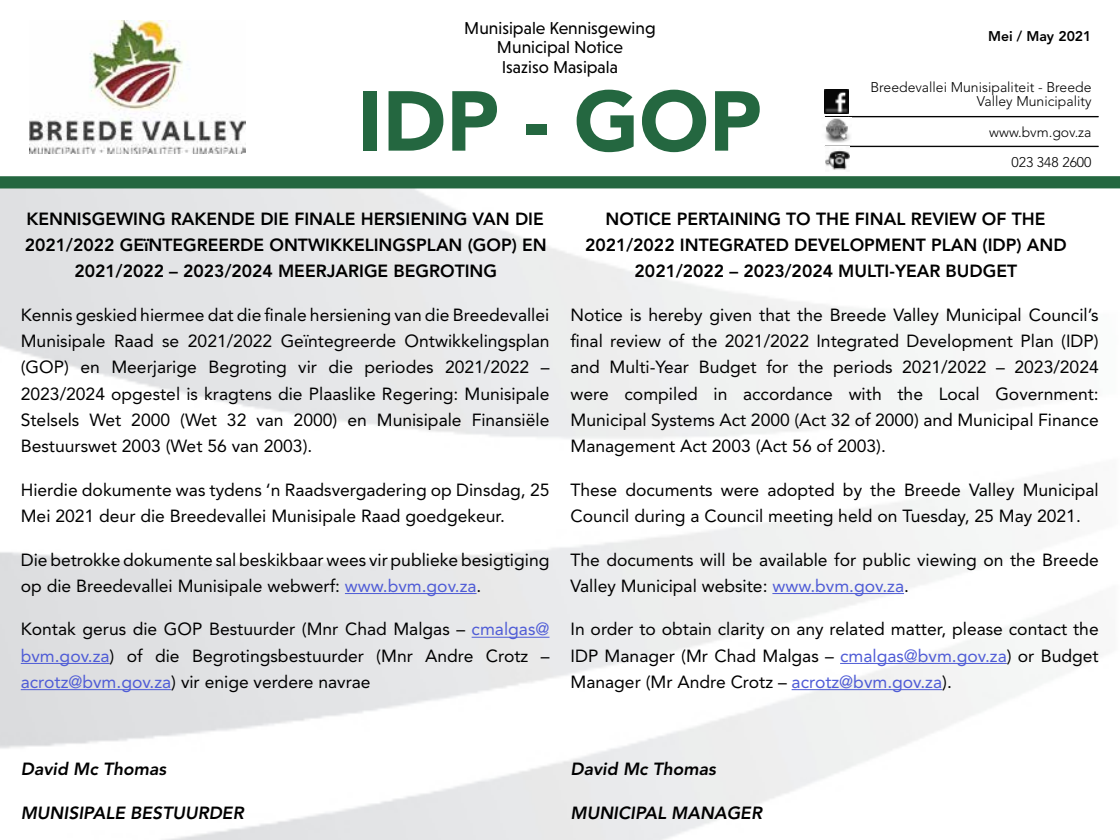
<style>
.page{position:relative;width:1120px;height:840px;background:#fff}
.page>*{position:absolute;margin:0;border:0;box-sizing:border-box;transform-origin:0 0}
.t1{font:900 84px "Avenir LT Std";color:#246740}
.t2{font:17.5px/26.2px "Avenir LT Std";color:#000;text-align:justify}
.t3{font:800 17.5px/26.2px "Avenir LT Std";color:#000;text-align:center}
.t4{font:italic 800 17.5px "Avenir LT Std";color:#000}
.t5{font:17.5px/19.2px "Niveau Grotesk";color:#000;text-align:center}
.t6{font:300 14px/14px "Avenir LT Std";color:#000;text-align:right}
.t7{font:800 14px "Avenir LT Std";color:#000}
.s1{color:#4f5cd6}
</style>
<div class="page">
<hr style="left:345px;top:593px;width:132px;height:1px;background:#4f5cd6">
<hr style="left:472px;top:637px;width:77px;height:1px;background:#4f5cd6">
<hr style="left:21px;top:663px;width:89px;height:1px;background:#4f5cd6">
<hr style="left:21px;top:689px;width:150px;height:1px;background:#4f5cd6">
<hr style="left:772px;top:593px;width:132px;height:1px;background:#4f5cd6">
<hr style="left:840px;top:663px;width:167px;height:1px;background:#4f5cd6">
<hr style="left:792px;top:689px;width:150px;height:1px;background:#4f5cd6">
<img style="left:29px;top:21px;width:217px;height:132px">
<svg style="left:825px;top:116px;width:24px;height:1px"></svg>
<hr style="left:849px;top:116px;width:250px;height:1px;background:#000">
<hr style="left:849px;top:117px;width:250px;height:1px;background:#000">
<hr style="left:849px;top:146px;width:250px;height:1px;background:#000">
<img style="left:824px;top:89px;width:25px;height:25px">
<img style="left:825px;top:117px;width:27px;height:26px">
<img style="left:825px;top:150px;width:25px;height:20px">
<div style="left:0;top:176px;width:1120px;height:13px;background:#246740"></div>
<p class="t5" style="left:464px;top:18px;width:193px">Munisipale Kennisgewing<br>Municipal Notice<br>Isaziso Masipala</p>
<p class="t7" style="left:988px;top:27px;width:105px">Mei / May 2021</p>
<p class="t6" style="left:870px;top:81px;width:223px">Breedevallei Munisipaliteit - Breede<br>Valley Municipality</p>
<p class="t6" style="left:989px;top:117px;width:104px;line-height:29.8px">www.bvm.gov.za<br>023 348 2600</p>
<h1 class="t1" style="left:358px;top:71px;width:406px">IDP - GOP</h1>
<p class="t3" style="left:25px;top:206px;width:523px">KENNISGEWING RAKENDE DIE FINALE HERSIENING VAN DIE<br>2021/2022 GEïNTEGREERDE ONTWIKKELINGSPLAN (GOP) EN<br>2021/2022 – 2023/2024 MEERJARIGE BEGROTING</p>
<p class="t2" style="left:21px;top:302px;width:530px">Kennis geskied hiermee dat die finale hersiening van die Breedevallei Munisipale Raad se 2021/2022 Geïntegreerde Ontwikkelingsplan (GOP) en Meerjarige Begroting vir die periodes 2021/2022 – 2023/2024 opgestel is kragtens die Plaaslike Regering: Munisipale Stelsels Wet 2000 (Wet 32 van 2000) en Munisipale Finansiële Bestuurswet 2003 (Wet 56 van 2003).</p>
<p class="t2" style="left:21px;top:477px;width:530px">Hierdie dokumente was tydens ‘n Raadsvergadering op Dinsdag, 25<br>Mei 2021 deur die Breedevallei Munisipale Raad goedgekeur.</p>
<p class="t2" style="left:21px;top:546px;width:530px">Die betrokke dokumente sal beskikbaar wees vir publieke besigtiging op die Breedevallei Munisipale webwerf: <span class="s1">www.bvm.gov.za</span>.</p>
<p class="t2" style="left:21px;top:616px;width:530px">Kontak gerus die GOP Bestuurder (Mnr Chad Malgas – <span class="s1">cmalgas@ bvm.gov.za</span>) of die Begrotingsbestuurder (Mnr Andre Crotz – <span class="s1">acrotz@bvm.gov.za</span>) vir enige verdere navrae</p>
<p class="t3" style="left:585px;top:206px;width:483px">NOTICE PERTAINING TO THE FINAL REVIEW OF THE<br>2021/2022 INTEGRATED DEVELOPMENT PLAN (IDP) AND<br>2021/2022 – 2023/2024 MULTI-YEAR BUDGET</p>
<p class="t2" style="left:571px;top:302px;width:530px">Notice is hereby given that the Breede Valley Municipal Council’s final review of the 2021/2022 Integrated Development Plan (IDP) and Multi-Year Budget for the periods 2021/2022 – 2023/2024 were compiled in accordance with the Local Government:<br>Municipal Systems Act 2000 (Act 32 of 2000) and Municipal Finance Management Act 2003 (Act 56 of 2003).</p>
<p class="t2" style="left:571px;top:477px;width:530px">These documents were adopted by the Breede Valley Municipal<br>Council during a Council meeting held on Tuesday, 25 May 2021.</p>
<p class="t2" style="left:571px;top:546px;width:530px">The documents will be available for public viewing on the Breede<br>Valley Municipal website: <span class="s1">www.bvm.gov.za</span>.</p>
<p class="t2" style="left:571px;top:616px;width:530px">In order to obtain clarity on any related matter, please contact the IDP Manager (Mr Chad Malgas – <span class="s1">cmalgas@bvm.gov.za</span>) or Budget Manager (Mr Andre Crotz – <span class="s1">acrotz@bvm.gov.za</span>).</p>
<p class="t4" style="left:21px;top:759px;width:147px">David Mc Thomas</p>
<p class="t4" style="left:21px;top:803px;width:224px">MUNISIPALE BESTUURDER</p>
<p class="t4" style="left:571px;top:759px;width:147px">David Mc Thomas</p>
<p class="t4" style="left:571px;top:803px;width:193px">MUNICIPAL MANAGER</p>
</div>
